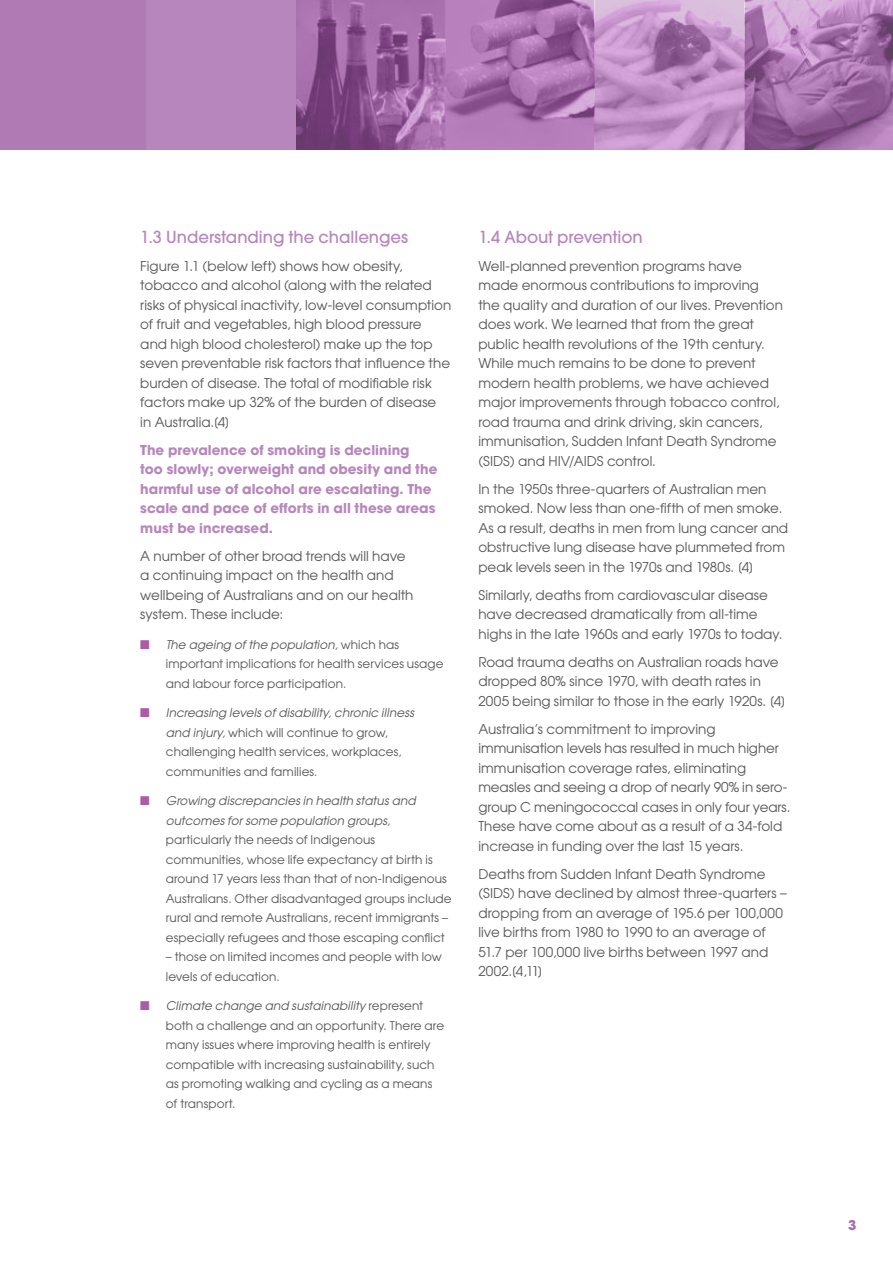
<style>
.page{position:relative;width:893px;height:1263px;background:#fff}
.page>*{position:absolute;margin:0;border:0;box-sizing:border-box;transform-origin:0 0}
.t1{font:500 16.5px "Avant Garde";letter-spacing:-.005em;color:#b786bc}
.t2{font:13.5px/19.5px "Avant Garde";color:#58595b}
.t3{font:700 13.5px/19.5px "Avant Garde";letter-spacing:.005em;color:#b786bc}
.t4{font:700 13.5px "Avant Garde";color:#a96eaf}
.t5{font:12px/19.5px "Avant Garde";letter-spacing:.01em;color:#58595b}
.t6{font:italic 12px/19.5px "Avant Garde";letter-spacing:.005em;color:#58595b;text-align:center}
.s1{color:#ab5ca4}
.s2{font-style:italic}
</style>
<div class="page">
<div style="left:0;top:0;width:146px;height:150px;background:#b07ab5"></div>
<div style="left:146px;top:0;width:150px;height:150px;background:#b786bc"></div>
<img style="left:296px;top:0;width:149px;height:150px">
<svg style="left:445px;top:0;width:150px;height:150px;background:#a972af"></svg>
<svg style="left:744px;top:0;width:149px;height:150px;background:#a673ab"></svg>
<svg style="left:595px;top:0;width:149px;height:150px;background:#c092c5"></svg>
<p class="t1" style="left:140px;top:226px;width:269px">1.3 Understanding the challenges</p>
<p class="t2" style="left:140px;top:256px;width:313px">Figure 1.1 (below left) shows how obesity, tobacco and alcohol (along with the related risks of physical inactivity, low-level consumption of fruit and vegetables, high blood pressure and high blood cholesterol) make up the top seven preventable risk factors that influence the burden of disease. The total of modifiable risk factors make up 32% of the burden of disease<br>in Australia.[4]</p>
<p class="t3" style="left:140px;top:440px;width:299px">The prevalence of smoking is declining<br>too slowly; overweight and obesity and the harmful use of alcohol are escalating. The scale and pace of efforts in all these areas must be increased.</p>
<p class="t2" style="left:140px;top:546px;width:275px">A number of other broad trends will have a continuing impact on the health and wellbeing of Australians and on our health system. These include:</p>
<p class="t5" style="left:166px;top:634px;width:279px;text-indent:-26px"><span class="s1">■</span> <span class="s2">The ageing of the population,</span> which has important implications for health services usage and labour force participation.</p>
<p class="t5" style="left:166px;top:703px;width:250px;text-indent:-26px"><span class="s1">■</span> <span class="s2">Increasing levels of disability, chronic illness and injury,</span> which will continue to grow, challenging health services, workplaces, communities and families.</p>
<p class="t6" style="left:140px;top:791px;width:277px"><span class="s1">■</span> Growing discrepancies in health status and outcomes for some population groups,</p>
<p class="t5" style="left:166px;top:830px;width:287px">particularly the needs of Indigenous communities, whose life expectancy at birth is around 17 years less than that of non-Indigenous Australians. Other disadvantaged groups include rural and remote Australians, recent immigrants – especially refugees and those escaping conflict</p>
<p class="t5" style="left:166px;top:947px;width:277px">– those on limited incomes and people with low levels of education.</p>
<p class="t5" style="left:166px;top:996px;width:280px;text-indent:-26px"><span class="s1">■</span> <span class="s2">Climate change and sustainability</span> represent both a challenge and an opportunity. There are many issues where improving health is entirely compatible with increasing sustainability, such as promoting walking and cycling as a means of transport.</p>
<p class="t1" style="left:478px;top:226px;width:166px">1.4 About prevention</p>
<p class="t2" style="left:478px;top:256px;width:306px">Well-planned prevention programs have made enormous contributions to improving the quality and duration of our lives. Prevention does work. We learned that from the great public health revolutions of the 19th century.<br>While much remains to be done to prevent modern health problems, we have achieved major improvements through tobacco control, road trauma and drink driving, skin cancers, immunisation, Sudden Infant Death Syndrome (SIDS) and HIV/AIDS control.</p>
<p class="t2" style="left:478px;top:479px;width:311px">In the 1950s three-quarters of Australian men smoked. Now less than one-fifth of men smoke.<br>As a result, deaths in men from lung cancer and obstructive lung disease have plummeted from peak levels seen in the 1970s and 1980s. [4]</p>
<p class="t2" style="left:478px;top:585px;width:306px">Similarly, deaths from cardiovascular disease have decreased dramatically from all-time highs in the late 1960s and early 1970s to today.</p>
<p class="t2" style="left:478px;top:652px;width:309px">Road trauma deaths on Australian roads have dropped 80% since 1970, with death rates in<br>2005 being similar to those in the early 1920s. [4]</p>
<p class="t2" style="left:478px;top:719px;width:314px">Australia’s commitment to improving immunisation levels has resulted in much higher immunisation coverage rates, eliminating measles and seeing a drop of nearly 90% in sero&shy;group C meningococcal cases in only four years.<br>These have come about as a result of a 34-fold increase in funding over the last 15 years.</p>
<p class="t2" style="left:478px;top:864px;width:310px">Deaths from Sudden Infant Death Syndrome (SIDS) have declined by almost three-quarters – dropping from an average of 195.6 per 100,000 live births from 1980 to 1990 to an average of 51.7 per 100,000 live births between 1997 and 2002.[4,11]</p>
<p class="t4" style="left:848px;top:1216px;width:10px">3</p>
</div>
